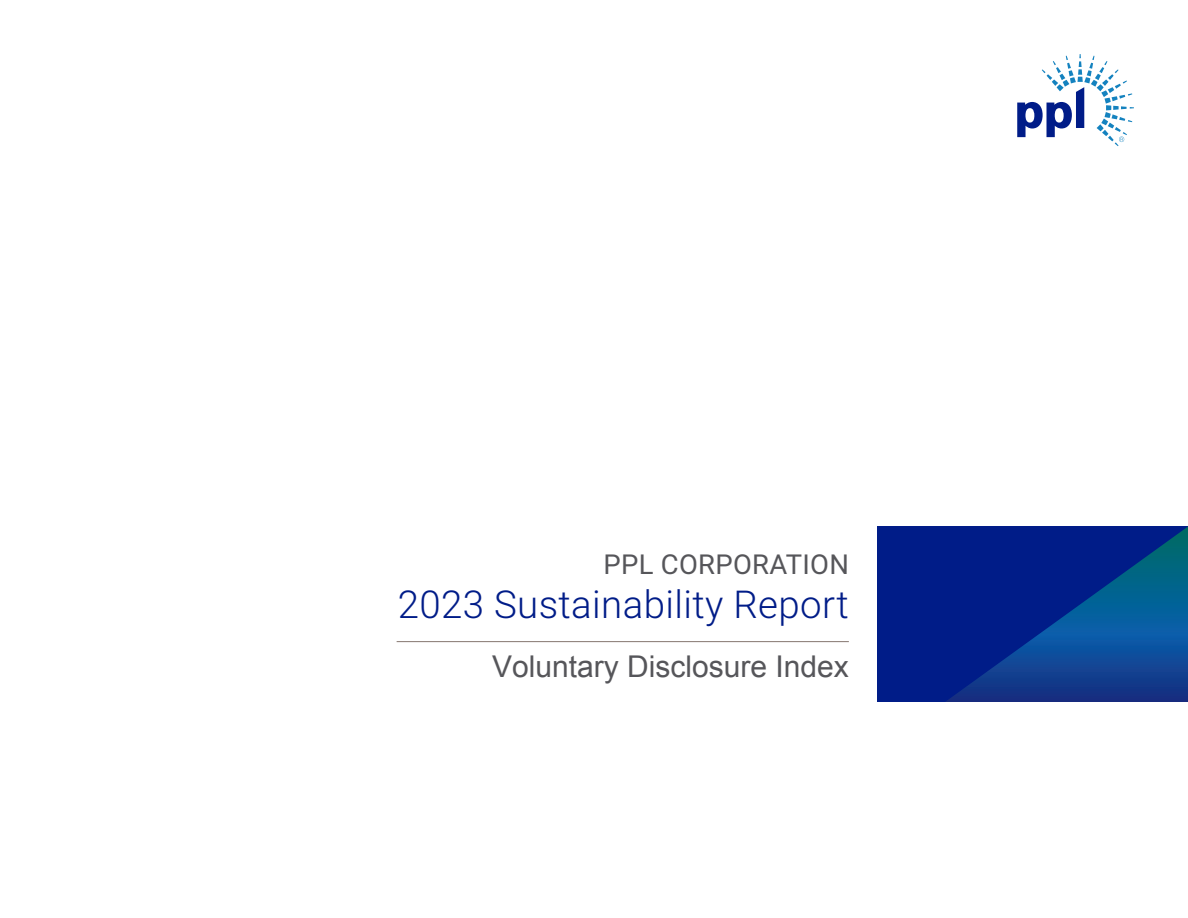
<style>
.page{position:relative;width:1188px;height:918px;background:#fff}
.page>*{position:absolute;margin:0;border:0;box-sizing:border-box;transform-origin:0 0}
.t1{font:300 38.4px "Roboto";letter-spacing:.01em;color:#001c88}
.Heading_1{font:30px "Arial";color:#56565a}
.t2{font:27.45px "Roboto";letter-spacing:.01em;color:#56565a}
</style>
<div class="page">
<svg style="left:1017px;top:54px;width:117px;height:92px"></svg>
<div style="left:878px;top:526px;width:310px;height:176px;background:#001c88"></div>
<svg style="left:946px;top:526px;width:242px;height:176px"></svg>
<hr style="left:397px;top:641px;width:452px;height:1px;background:#867770">
<p class="t2" style="left:604px;top:545px;width:247px">PPL CORPORATION</p>
<p class="t1" style="left:398px;top:577px;width:453px">2023 Sustainability Report</p>
<p class="Heading_1" style="left:492px;top:646px;width:358px">Voluntary Disclosure Index</p>
</div>
